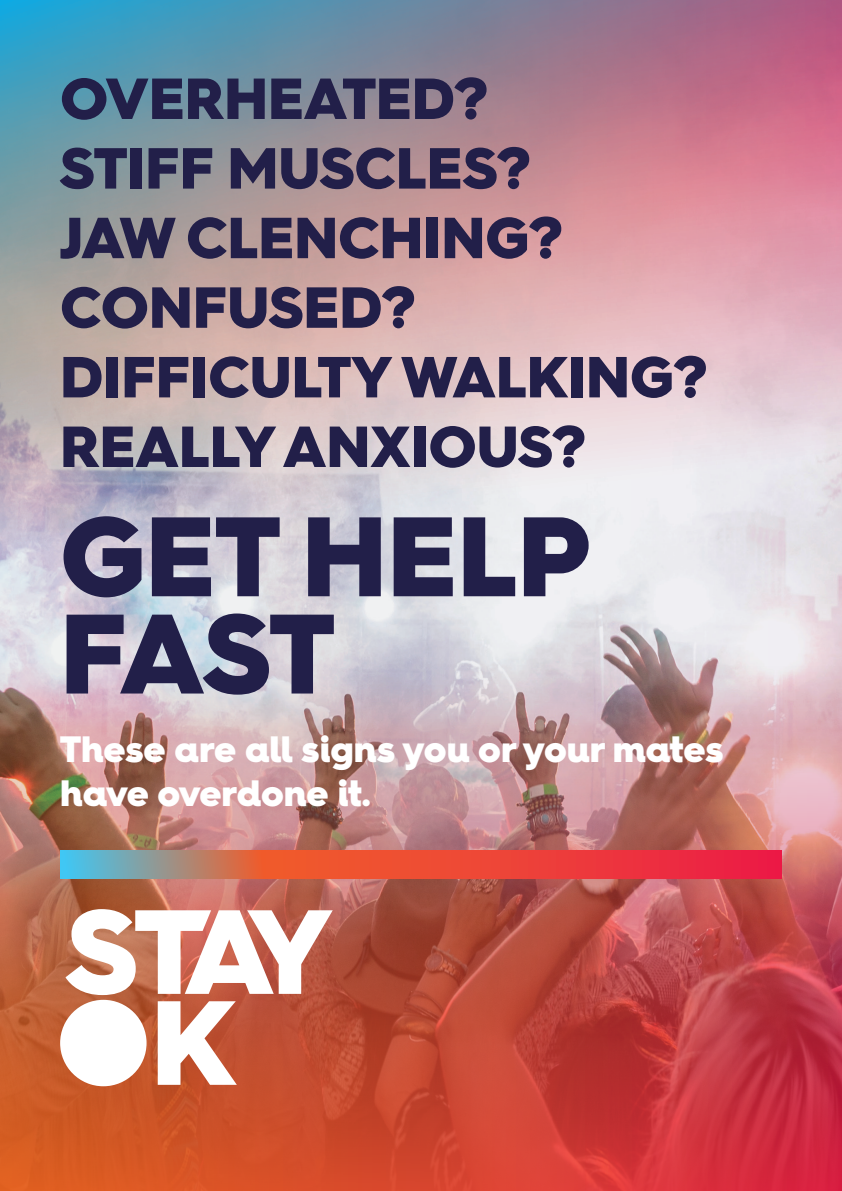
<style>
.page{position:relative;width:842px;height:1191px;background:#fff}
.page>*{position:absolute;margin:0;border:0;box-sizing:border-box;transform-origin:0 0}
.t1{font:900 113.1px/97.2px "Hurme Geometric Sans 4";color:#221f49}
.t2{font:900 58px/69.6px "Hurme Geometric Sans 4";color:#221f49}
.t3{font:900 36.8px/44.1px "Hurme Geometric Sans 4";letter-spacing:-.01em;color:#fff}
</style>
<div class="page">
<svg style="left:0;top:941px;width:842px;height:250px"></svg>
<img style="left:0;top:0;width:842px;height:941px">
<svg style="left:60px;top:850px;width:722px;height:28px"></svg>
<svg style="left:158px;top:1001px;width:79px;height:83px"></svg>
<svg style="left:65px;top:909px;width:268px;height:86px"></svg>
<div style="left:60px;top:999px;width:87px;height:87px;background:#fff;border-radius:50%"></div>
<p class="t2" style="left:60px;top:63px;width:649px">OVERHEATED?<br>STIFF MUSCLES?<br>JAW CLENCHING?<br>CONFUSED?<br>DIFFICULTY WALKING?<br>REALLY ANXIOUS?</p>
<h1 class="t1" style="left:60px;top:507px;width:532px">GET HELP<br>FAST</h1>
<p class="t3" style="left:60px;top:726px;width:665px">These are all signs you or your mates have overdone it.</p>
</div>
